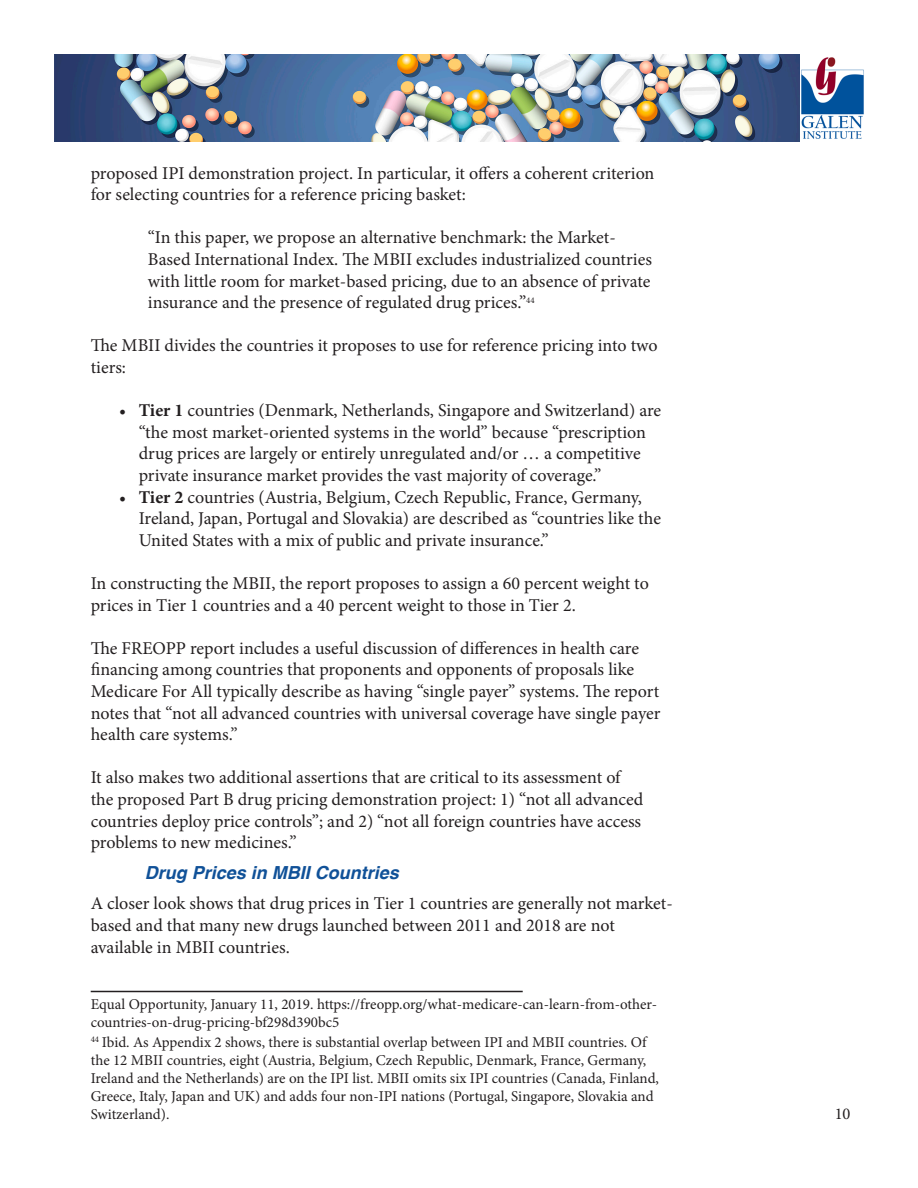
<style>
.page{position:relative;width:918px;height:1188px;background:#fff}
.page>*{position:absolute;margin:0;border:0;box-sizing:border-box;transform-origin:0 0}
.t1{font:18px/21.6px "Minion Pro";color:#231f20}
.Sub_Main_Heading{font:italic 700 18px "Helvetica";color:#105198}
.t2{font:16.5px "Minion Pro";color:#231f20}
.t3{font:15px/18px "Minion Pro";color:#231f20}
.s1{font-weight:700}
</style>
<div class="page">
<img style="left:54px;top:54px;width:746px;height:88px">
<img style="left:801px;top:57px;width:63px;height:82px">
<hr style="left:91px;top:991px;width:432px;height:1px;background:#231f20">
<p class="t1" style="left:91px;top:162px;width:565px">proposed IPI demonstration project. In particular, it offers a coherent criterion for selecting countries for a reference pricing basket:</p>
<p class="t1" style="left:148px;top:227px;width:506px">“In this paper, we propose an alternative benchmark: the Market-Based International Index. The MBII excludes industrialized countries with little room for market-based pricing, due to an absence of private insurance and the presence of regulated drug prices.”<sup>44</sup></p>
<p class="t1" style="left:91px;top:335px;width:568px">The MBII divides the countries it proposes to use for reference pricing into two tiers:</p>
<p class="t1" style="left:139px;top:400px;width:524px;text-indent:-20px">• <span class="s1">Tier 1</span> countries (Denmark, Netherlands, Singapore and Switzerland) are “the most market-oriented systems in the world” because “prescription drug prices are largely or entirely unregulated and/or … a competitive private insurance market provides the vast majority of coverage.”</p>
<p class="t1" style="left:139px;top:486px;width:524px;text-indent:-20px">• <span class="s1">Tier 2</span> countries (Austria, Belgium, Czech Republic, France, Germany,<br>Ireland, Japan, Portugal and Slovakia) are described as “countries like the<br>United States with a mix of public and private insurance.”</p>
<p class="t1" style="left:91px;top:573px;width:560px">In constructing the MBII, the report proposes to assign a 60 percent weight to prices in Tier 1 countries and a 40 percent weight to those in Tier 2.</p>
<p class="t1" style="left:91px;top:637px;width:571px">The FREOPP report includes a useful discussion of differences in health care financing among countries that proponents and opponents of proposals like Medicare For All typically describe as having “single payer” systems. The report notes that “not all advanced countries with universal coverage have single payer health care systems.”</p>
<p class="t1" style="left:91px;top:767px;width:554px">It also makes two additional assertions that are critical to its assessment of the proposed Part B drug pricing demonstration project: 1) “not all advanced countries deploy price controls”; and 2) “not all foreign countries have access problems to new medicines.”</p>
<p class="Sub_Main_Heading" style="left:145px;top:858px;width:256px">Drug Prices in MBII Countries</p>
<p class="t1" style="left:91px;top:893px;width:584px">A closer look shows that drug prices in Tier 1 countries are generally not market&shy;based and that many new drugs launched between 2011 and 2018 are not available in MBII countries.</p>
<p class="t3" style="left:91px;top:996px;width:568px">Equal Opportunity, January 11, 2019. https://freopp.org/what-medicare-can-learn-from-other&shy;countries-on-drug-pricing-bf298d390bc5</p>
<p class="t3" style="left:91px;top:1033px;width:570px"><sup>44</sup> Ibid. As Appendix 2 shows, there is substantial overlap between IPI and MBII countries. Of the 12 MBII countries, eight (Austria, Belgium, Czech Republic, Denmark, France, Germany, Ireland and the Netherlands) are on the IPI list. MBII omits six IPI countries (Canada, Finland, Greece, Italy, Japan and UK) and adds four non-IPI nations (Portugal, Singapore, Slovakia and Switzerland).</p>
<p class="t2" style="left:835px;top:1102px;width:17px">10</p>
</div>
